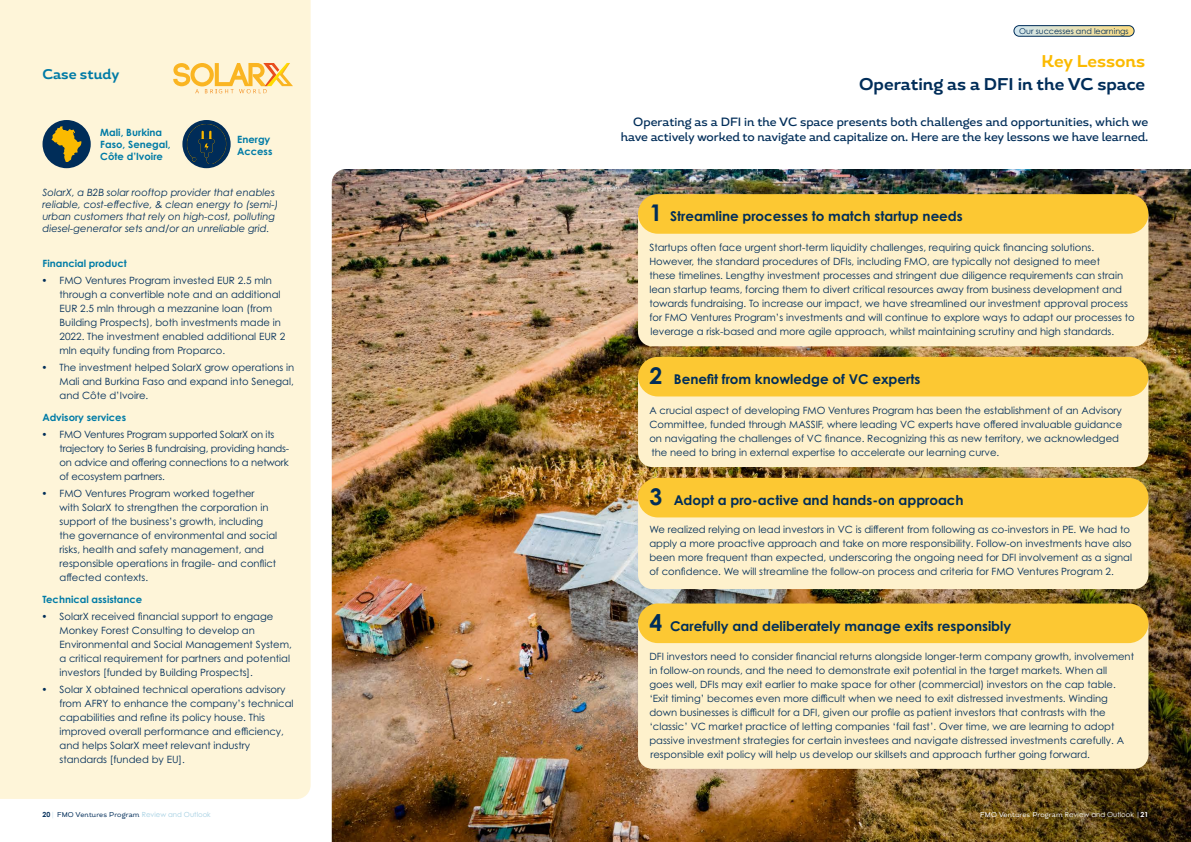
<style>
.page{position:relative;width:1191px;height:842px;background:#fff}
.page>*{position:absolute;margin:0;border:0;box-sizing:border-box;transform-origin:0 0}
.t1{font:700 17px "Magallanes";color:#002d59}
.t2{font:700 17px "Magallanes";color:#fbba00}
.t3{font:700 14px "Magallanes";color:#007ba6}
.t4{font:700 13.5px "Century Gothic Pro";color:#002d59}
.t5{font:500 12px/15px "Magallanes";letter-spacing:-.01em;color:#002d59;text-align:right}
.t6{font:10px/14px "Century Gothic Pro";color:#002d59}
.t7{font:italic 10px/12px "Century Gothic Pro";color:#002d59}
.t8{font:10px/14px "Century Gothic Pro";letter-spacing:-.02em;color:#002d59}
.t9{font:700 10px/12px "Century Gothic Pro";color:#007ba6}
.t10{font:8px "Century Gothic Pro";color:#002d59}
.t11{font:7px "Magallanes";letter-spacing:.02em;color:#002d59}
.t12{font:7px "Magallanes";letter-spacing:.02em;color:#fff}
.s1{font-size:23px}
.s2{font-family:"Century Gothic Pro";font-weight:700}
.s3{font-family:"Century Gothic Pro";color:#c8e2ee}
.s4{font-family:"Century Gothic Pro";color:#a3cfe2}
.s5{font-family:"Century Gothic Pro"}
</style>
<div class="page">
<img style="left:332px;top:169px;width:859px;height:673px">
<div style="left:0;top:0;width:311px;height:799px;background:#fef5d9"></div>
<div style="left:182px;top:120px;width:49px;height:48px;background:#002d59;border-radius:50%"></div>
<img style="left:186px;top:124px;width:41px;height:40px">
<div style="left:43px;top:120px;width:48px;height:48px;background:#002d59;border-radius:50%"></div>
<svg style="left:52px;top:126px;width:29px;height:36px"></svg>
<div style="left:638px;top:612px;width:510px;height:157px;background:#fef1cc;border-radius:14px"></div>
<div style="left:638px;top:603px;width:510px;height:40px;background:#fcc833;border-radius:20px"></div>
<div style="left:638px;top:202px;width:510px;height:144px;background:#fef1cc;border-radius:14px"></div>
<div style="left:638px;top:194px;width:510px;height:40px;background:#fcc833;border-radius:20px"></div>
<div style="left:638px;top:366px;width:510px;height:101px;background:#fef1cc;border-radius:14px"></div>
<div style="left:638px;top:357px;width:510px;height:39px;background:#fcc833;border-radius:20px"></div>
<div style="left:638px;top:488px;width:510px;height:101px;background:#fef1cc;border-radius:14px"></div>
<div style="left:638px;top:478px;width:510px;height:39px;background:#fcc833;border-radius:20px"></div>
<svg style="left:173px;top:63px;width:120px;height:30px"></svg>
<svg style="left:1014px;top:26px;width:120px;height:10px"></svg>
<div style="left:1013px;top:25px;width:121px;height:12px;border:1px solid #002d59;border-radius:5px"></div>
<h2 class="t3" style="left:43px;top:65px;width:78px">Case study</h2>
<p class="t9" style="left:100px;top:126px;width:72px">Mali, Burkina<br>Faso, Senegal,<br>Côte d’Ivoire</p>
<p class="t9" style="left:237px;top:133px;width:37px">Energy<br>Access</p>
<p class="t7" style="left:43px;top:186px;width:237px">SolarX, a B2B solar rooftop provider that enables reliable, cost-effective, &amp; clean energy to (semi-) urban customers that rely on high-cost, polluting diesel-generator sets and/or an unreliable grid.</p>
<p class="t9" style="left:43px;top:257px;width:86px">Financial product</p>
<p class="t6" style="left:60px;top:273px;width:227px;text-indent:-18px">• FMO Ventures Program invested EUR 2.5 mln through a convertible note and an additional EUR 2.5 mln through a mezzanine loan (from Building Prospects), both investments made in 2022. The investment enabled additional EUR 2 mln equity funding from Proparco.</p>
<p class="t6" style="left:60px;top:360px;width:236px;text-align:justify;text-indent:-18px">• The investment helped SolarX grow operations in Mali and Burkina Faso and expand into Senegal, and Côte d’Ivoire.</p>
<p class="t9" style="left:43px;top:411px;width:85px">Advisory services</p>
<p class="t8" style="left:60px;top:427px;width:231px;text-indent:-18px">• FMO Ventures Program supported SolarX on its trajectory to Series B fundraising, providing hands&shy;on advice and offering connections to a network of ecosystem partners.</p>
<p class="t6" style="left:60px;top:486px;width:219px;text-indent:-18px">• FMO Ventures Program worked together<br>with SolarX to strengthen the corporation in support of the business’s growth, including the governance of environmental and social risks, health and safety management, and responsible operations in fragile- and conflict affected contexts.</p>
<p class="t9" style="left:43px;top:593px;width:101px">Technical assistance</p>
<p class="t6" style="left:60px;top:609px;width:234px;text-indent:-18px">• SolarX received financial support to engage Monkey Forest Consulting to develop an Environmental and Social Management System, a critical requirement for partners and potential investors [funded by Building Prospects].</p>
<p class="t6" style="left:60px;top:682px;width:235px;text-indent:-18px">• Solar X obtained technical operations advisory from AFRY to enhance the company’s technical capabilities and refine its policy house. This improved overall performance and efficiency, and helps SolarX meet relevant industry standards [funded by EU].</p>
<p class="t10" style="left:1019px;top:26px;width:111px">Our successes and learnings</p>
<h1 class="t2" style="left:1041px;top:50px;width:105px">Key Lessons</h1>
<h1 class="t1" style="left:859px;top:73px;width:287px">Operating as a DFI in the VC space</h1>
<p class="t5" style="left:621px;top:114px;width:529px">Operating as a DFI in the VC space presents both challenges and opportunities, which we have actively worked to navigate and capitalize on. Here are the key lessons we have learned.</p>
<h3 class="t4" style="left:649px;top:208px;width:315px"><span class="s1">1</span> Streamline processes to match startup needs</h3>
<p class="t6" style="left:649px;top:240px;width:487px">Startups often face urgent short-term liquidity challenges, requiring quick financing solutions.<br>However, the standard procedures of DFIs, including FMO, are typically not designed to meet<br>these timelines. Lengthy investment processes and stringent due diligence requirements can strain lean startup teams, forcing them to divert critical resources away from business development and towards fundraising. To increase our impact, we have streamlined our investment approval process for FMO Ventures Program’s investments and will continue to explore ways to adapt our processes to leverage a risk-based and more agile approach, whilst maintaining scrutiny and high standards.</p>
<h3 class="t4" style="left:649px;top:371px;width:273px"><span class="s1">2</span> Benefit from knowledge of VC experts</h3>
<p class="t6" style="left:649px;top:403px;width:474px">A crucial aspect of developing FMO Ventures Program has been the establishment of an Advisory Committee, funded through MASSIF, where leading VC experts have offered invaluable guidance on navigating the challenges of VC finance. Recognizing this as new territory, we acknowledged the need to bring in external expertise to accelerate our learning curve.</p>
<h3 class="t4" style="left:649px;top:492px;width:316px"><span class="s1">3</span> Adopt a pro-active and hands-on approach</h3>
<p class="t6" style="left:649px;top:522px;width:484px">We realized relying on lead investors in VC is different from following as co-investors in PE. We had to apply a more proactive approach and take on more responsibility. Follow-on investments have also been more frequent than expected, underscoring the ongoing need for DFI involvement as a signal of confidence. We will streamline the follow-on process and criteria for FMO Ventures Program 2.</p>
<h3 class="t4" style="left:649px;top:617px;width:363px"><span class="s1">4</span> Carefully and deliberately manage exits responsibly</h3>
<p class="t6" style="left:649px;top:649px;width:486px">DFI investors need to consider financial returns alongside longer-term company growth, involvement in follow-on rounds, and the need to demonstrate exit potential in the target markets. When all<br>goes well, DFIs may exit earlier to make space for other (commercial) investors on the cap table. ‘Exit timing’ becomes even more difficult when we need to exit distressed investments. Winding down businesses is difficult for a DFI, given our profile as patient investors that contrasts with the ‘classic’ VC market practice of letting companies ‘fail fast’. Over time, we are learning to adopt passive investment strategies for certain investees and navigate distressed investments carefully. A responsible exit policy will help us develop our skillsets and approach further going forward.</p>
<p class="t11" style="left:43px;top:810px;width:170px"><span class="s2">20</span><span class="s3">|</span> FMO Ventures Program <span class="s4">Review and Outlook</span></p>
<p class="t12" style="left:980px;top:810px;width:170px">FMO Ventures Program <span class="s5">Review and Outlook |</span><span class="s2">21</span></p>
</div>
